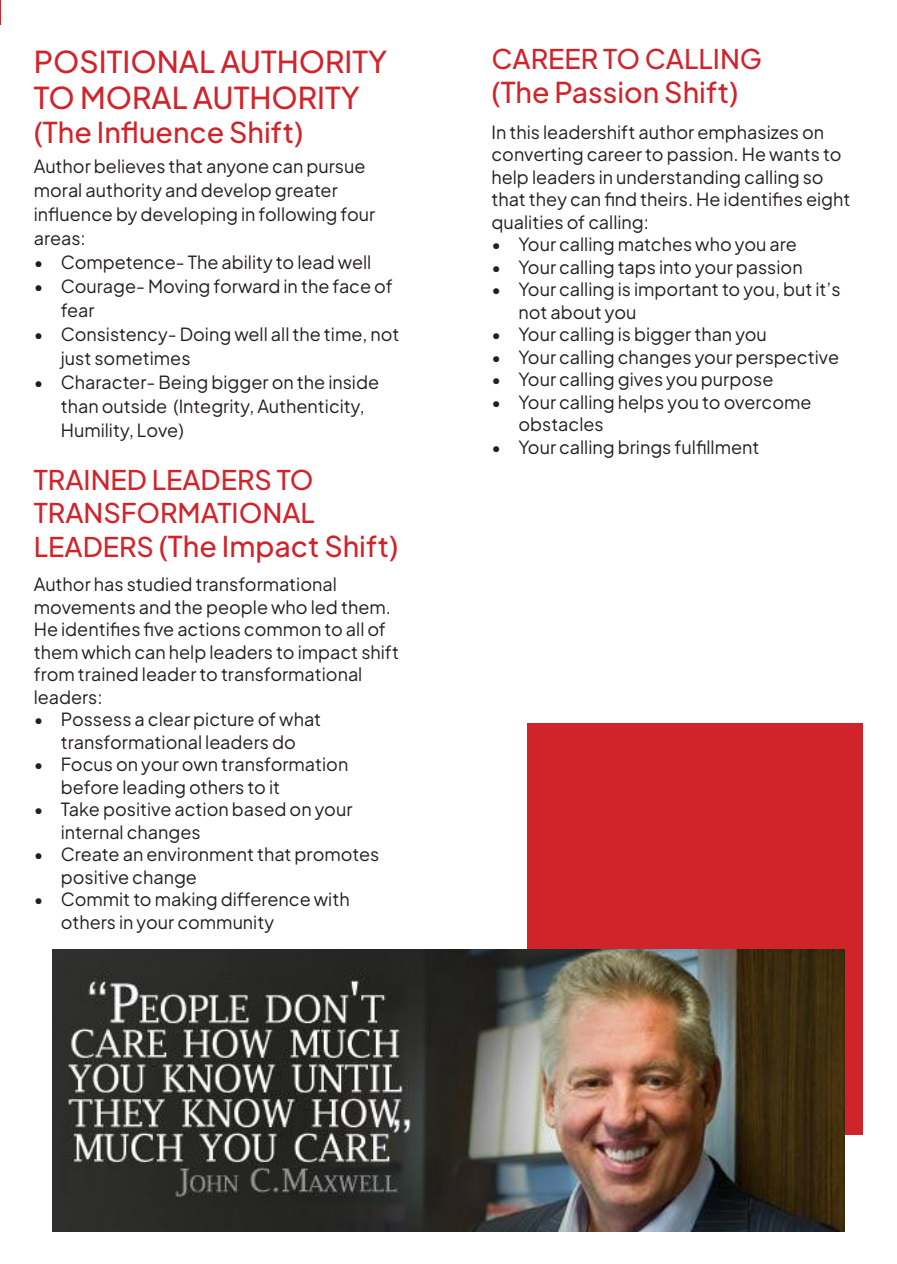
<style>
.page{position:relative;width:897px;height:1264px;background:#fff}
.page>*{position:absolute;margin:0;border:0;box-sizing:border-box;transform-origin:0 0}
.t1{font:500 30px/36px "Plus Jakarta Sans";color:#d1232a}
.t2{font:500 28.5px "Plus Jakarta Sans";color:#d1232a}
.t3{font:500 27px/32.4px "Plus Jakarta Sans";color:#d1232a}
.t4{font:18px/22.5px "Plus Jakarta Sans";color:#231f20}
.s1{font-size:27px}
</style>
<div class="page">
<div style="left:527px;top:723px;width:336px;height:411px;background:#d1232a"></div>
<svg style="left:0;top:0;width:1px;height:25px"></svg>
<img style="left:53px;top:949px;width:790px;height:282px">
<p class="t1" style="left:34px;top:40px;width:355px">POSITIONAL AUTHORITY<br>TO MORAL AUTHORITY</p>
<p class="t2" style="left:34px;top:108px;width:271px">(The Influence Shift)</p>
<p class="t4" style="left:34px;top:153px;width:343px;line-height:24px">Author believes that anyone can pursue moral authority and develop greater influence by developing in following four areas:</p>
<p class="t4" style="left:34px;top:249px;width:339px">• Competence- The ability to lead well</p>
<p class="t4" style="left:61px;top:273px;width:333px;line-height:24px;text-indent:-27px">• Courage- Moving forward in the face of fear</p>
<p class="t4" style="left:61px;top:321px;width:340px;line-height:24px;text-indent:-27px">• Consistency- Doing well all the time, not just sometimes</p>
<p class="t4" style="left:61px;top:369px;width:320px;line-height:24px;text-indent:-27px">• Character- Being bigger on the inside than outside (Integrity, Authenticity,<br>Humility, Love)</p>
<p class="t3" style="left:34px;top:461px;width:283px">TRAINED LEADERS TO<br>TRANSFORMATIONAL</p>
<p class="t2" style="left:34px;top:522px;width:366px"><span class="s1">LEADERS</span> (The Impact Shift)</p>
<p class="t4" style="left:34px;top:571px;width:367px">Author has studied transformational movements and the people who led them.<br>He identifies five actions common to all of them which can help leaders to impact shift from trained leader to transformational leaders:</p>
<p class="t4" style="left:34px;top:706px;width:289px;text-align:center">• Possess a clear picture of what transformational leaders do</p>
<p class="t4" style="left:61px;top:751px;width:289px;text-indent:-27px">• Focus on your own transformation before leading others to it</p>
<p class="t4" style="left:61px;top:796px;width:293px;text-indent:-27px">• Take positive action based on your internal changes</p>
<p class="t4" style="left:61px;top:841px;width:320px;text-indent:-27px">• Create an environment that promotes positive change</p>
<p class="t4" style="left:61px;top:886px;width:290px;text-indent:-27px">• Commit to making difference with others in your community</p>
<p class="t3" style="left:491px;top:40px;width:272px">CAREER TO CALLING</p>
<p class="t2" style="left:491px;top:68px;width:248px">(The Passion Shift)</p>
<p class="t4" style="left:491px;top:119px;width:360px">In this leadershift author emphasizes on converting career to passion. He wants to help leaders in understanding calling so that they can find theirs. He identifies eight qualities of calling:</p>
<p class="t4" style="left:491px;top:232px;width:307px">• Your calling matches who you are</p>
<p class="t4" style="left:491px;top:254px;width:313px">• Your calling taps into your passion</p>
<p class="t4" style="left:518px;top:277px;width:323px;text-indent:-27px">• Your calling is important to you, but it’s not about you</p>
<p class="t4" style="left:491px;top:322px;width:277px">• Your calling is bigger than you</p>
<p class="t4" style="left:491px;top:344px;width:349px">• Your calling changes your perspective</p>
<p class="t4" style="left:491px;top:367px;width:283px">• Your calling gives you purpose</p>
<p class="t4" style="left:518px;top:389px;width:294px;text-indent:-27px">• Your calling helps you to overcome obstacles</p>
<p class="t4" style="left:491px;top:434px;width:269px">• Your calling brings fulfillment</p>
</div>
